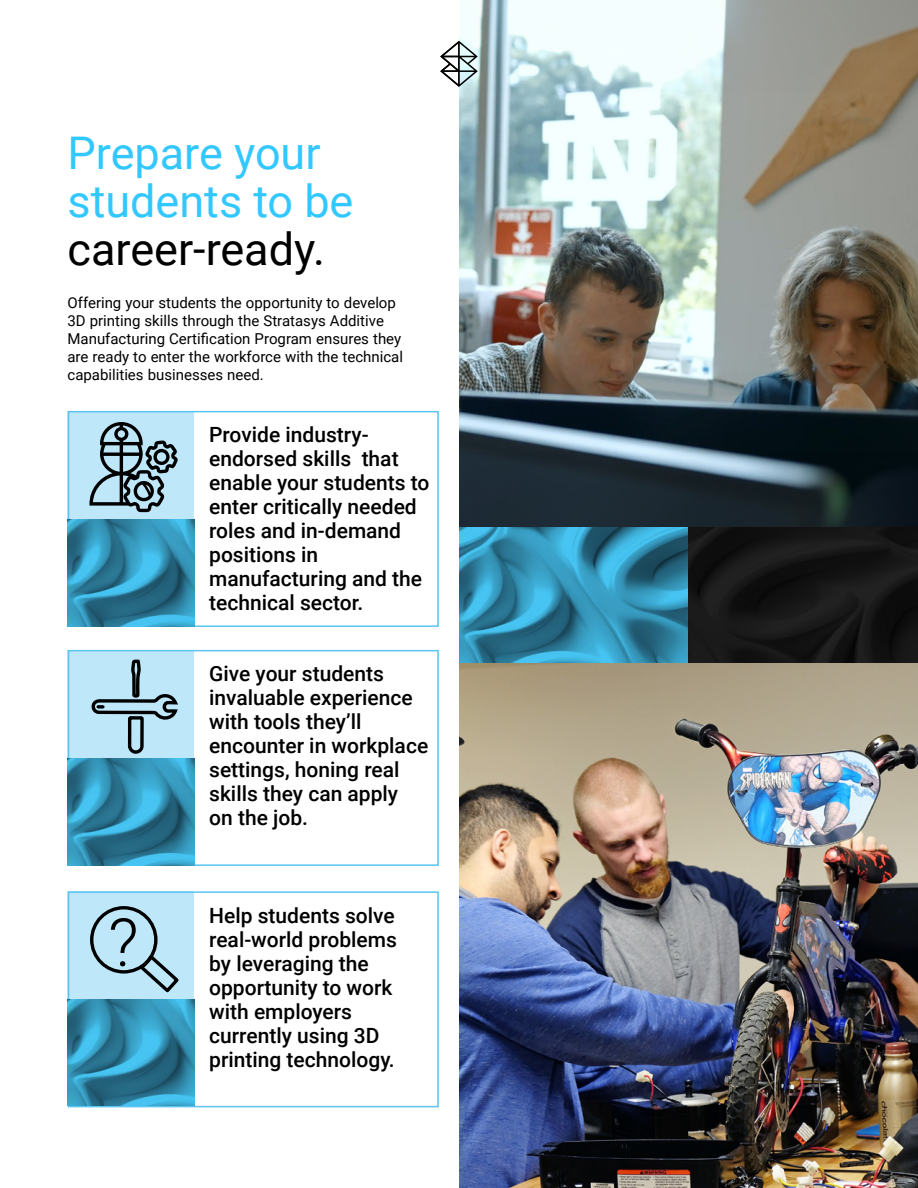
<style>
.page{position:relative;width:918px;height:1188px;background:#fff}
.page>*{position:absolute;margin:0;border:0;box-sizing:border-box;transform-origin:0 0}
.t1{font:300 66.75px "Roboto";color:#000}
.t2{font:45px/48px "Roboto";color:#32c8ff}
.t3{font:45px "Roboto";color:#000}
.t4{font:500 21px/24px "Roboto";color:#000}
.t5{font:15px/18px "Roboto";color:#000}
</style>
<div class="page">
<img style="left:459px;top:0;width:459px;height:528px">
<img style="left:459px;top:663px;width:459px;height:525px">
<img style="left:459px;top:528px;width:229px;height:135px">
<img style="left:688px;top:528px;width:230px;height:135px">
<div style="left:68px;top:411px;width:371px;height:216px;border:2px solid #5cc4f1"></div>
<div style="left:68px;top:412px;width:126px;height:214px;background:#bee7f9"></div>
<div style="left:68px;top:650px;width:371px;height:216px;border:2px solid #5cc4f1"></div>
<div style="left:68px;top:651px;width:126px;height:214px;background:#bee7f9"></div>
<div style="left:68px;top:891px;width:371px;height:216px;border:2px solid #5cc4f1"></div>
<svg style="left:68px;top:891px;width:126px;height:108px;background:#b5dff1"></svg>
<svg style="left:440px;top:41px;width:38px;height:46px"></svg>
<svg style="left:89px;top:422px;width:89px;height:90px"></svg>
<svg style="left:91px;top:659px;width:87px;height:95px"></svg>
<svg style="left:137px;top:952px;width:45px;height:43px;background:#9abcca"></svg>
<div style="left:90px;top:906px;width:68px;height:68px;border:3px solid #000;border-radius:50%"></div>
<img style="left:68px;top:999px;width:126px;height:107px">
<img style="left:68px;top:758px;width:126px;height:107px">
<img style="left:68px;top:519px;width:126px;height:107px">
<h2 class="t2" style="left:68px;top:127px;width:287px">Prepare your students to be</h2>
<h2 class="t3" style="left:68px;top:217px;width:259px">career-ready.</h2>
<p class="t5" style="left:68px;top:293px;width:337px">Offering your students the opportunity to develop 3D printing skills through the Stratasys Additive Manufacturing Certification Program ensures they are ready to enter the workforce with the technical capabilities businesses need.</p>
<p class="t4" style="left:209px;top:422px;width:222px">Provide industry&shy;endorsed skills that enable your students to enter critically needed roles and in-demand positions in manufacturing and the technical sector.</p>
<h1 class="t1" style="left:108px;top:896px;width:32px">?</h1>
<p class="t4" style="left:209px;top:661px;width:221px">Give your students invaluable experience with tools they’ll encounter in workplace settings, honing real skills they can apply<br>on the job.</p>
<p class="t4" style="left:209px;top:902px;width:189px">Help students solve real-world problems by leveraging the opportunity to work with employers currently using 3D printing technology.</p>
</div>
